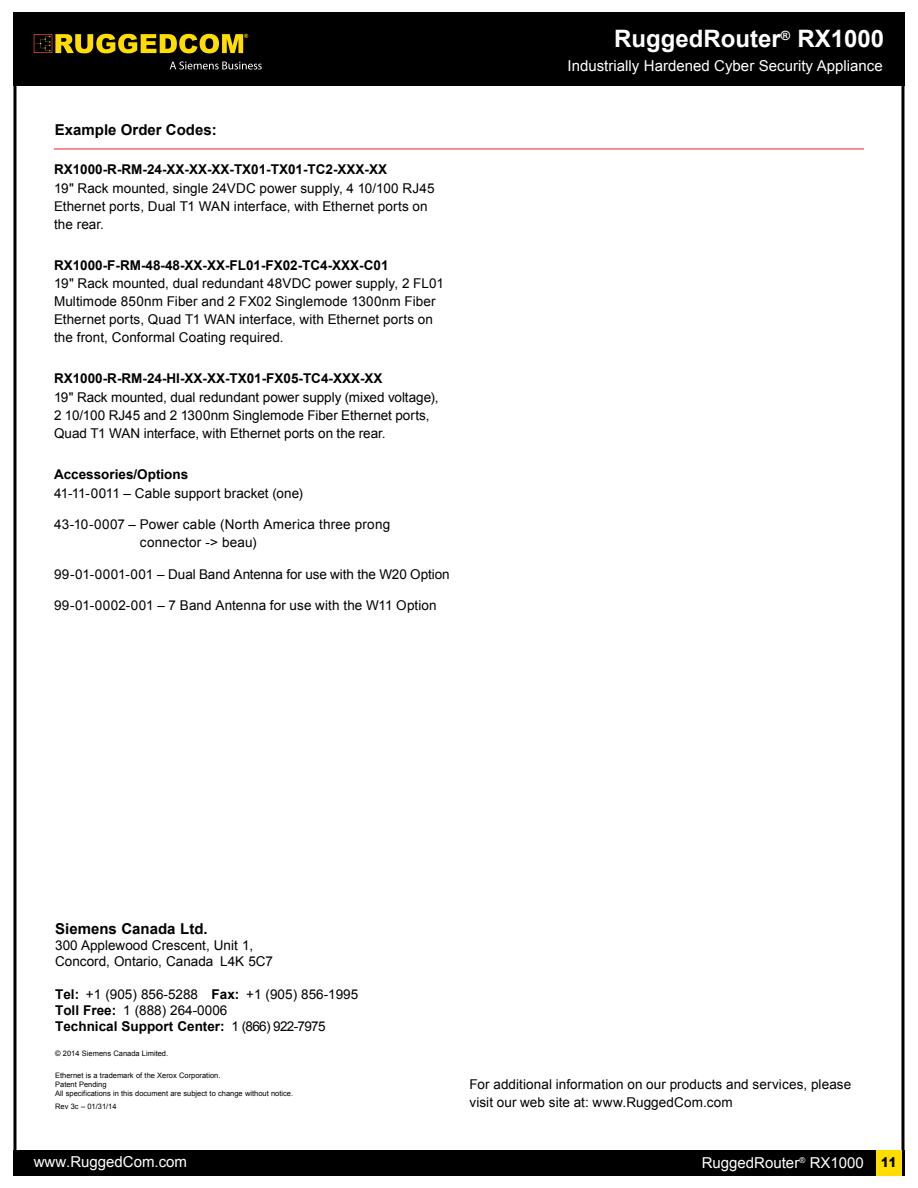
<style>
.page{position:relative;width:918px;height:1188px;background:#fff}
.page>*{position:absolute;margin:0;border:0;box-sizing:border-box;transform-origin:0 0}
.t1{font:700 24px "Arial";color:#fff}
.t2{font:15px "Arial";color:#fff}
.t3{font:700 15px "Arial";color:#000}
.t4{font:13.5px/18px "Arial";letter-spacing:.005em;color:#000}
.t5{font:700 13.5px "Arial";color:#000}
.t6{font:900 13.5px "Arial";color:#000;scale:.85 1}
.t7{font:7.5px/9px "Arial";color:#000}
.s1{font-weight:700}
</style>
<div class="page">
<div style="left:13px;top:1150px;width:891px;height:25px;background:#000"></div>
<div style="left:876px;top:1150px;width:26px;height:25px;background:#fd0"></div>
<div style="left:13px;top:12px;width:891px;height:74px;background:#000"></div>
<svg style="left:170px;top:61px;width:92px;height:9px"></svg>
<svg style="left:34px;top:34px;width:214px;height:19px"></svg>
<hr style="left:54px;top:149px;width:810px;height:1px;background:#ed1d24">
<p class="t3" style="left:55px;top:120px;width:163px">Example Order Codes:</p>
<p class="t5" style="left:54px;top:160px;width:335px">RX1000-R-RM-24-XX-XX-XX-TX01-TX01-TC2-XXX-XX</p>
<p class="t4" style="left:54px;top:179px;width:382px">19ʺ Rack mounted, single 24VDC power supply, 4 10/100 RJ45<br>Ethernet ports, Dual T1 WAN interface, with Ethernet ports on the rear.</p>
<p class="t5" style="left:54px;top:256px;width:336px">RX1000-F-RM-48-48-XX-XX-FL01-FX02-TC4-XXX-C01</p>
<p class="t4" style="left:54px;top:275px;width:391px">19ʺ Rack mounted, dual redundant 48VDC power supply, 2 FL01<br>Multimode 850nm Fiber and 2 FX02 Singlemode 1300nm Fiber Ethernet ports, Quad T1 WAN interface, with Ethernet ports on the front, Conformal Coating required.</p>
<p class="t5" style="left:54px;top:370px;width:330px">RX1000-R-RM-24-HI-XX-XX-TX01-FX05-TC4-XXX-XX</p>
<p class="t4" style="left:54px;top:388px;width:386px">19ʺ Rack mounted, dual redundant power supply (mixed voltage),<br>2 10/100 RJ45 and 2 1300nm Singlemode Fiber Ethernet ports,<br>Quad T1 WAN interface, with Ethernet ports on the rear.</p>
<p class="t5" style="left:54px;top:465px;width:136px">Accessories/Options</p>
<p class="t4" style="left:54px;top:484px;width:250px">41-11-0011 – Cable support bracket (one)</p>
<p class="t4" style="left:140px;top:515px;width:252px;text-indent:-86px">43-10-0007 – Power cable (North America three prong connector -&gt; beau)</p>
<p class="t4" style="left:54px;top:565px;width:397px">99-01-0001-001 – Dual Band Antenna for use with the W20 Option</p>
<p class="t4" style="left:54px;top:596px;width:384px">99-01-0002-001 – 7 Band Antenna for use with the W11 Option</p>
<h1 class="t1" style="left:614px;top:23px;width:272px">RuggedRouter<sup>®</sup> RX1000</h1>
<p class="t2" style="left:568px;top:56px;width:317px">Industrially Hardened Cyber Security Appliance</p>
<p class="t3" style="left:55px;top:919px;width:154px">Siemens Canada Ltd.</p>
<p class="t4" style="left:55px;top:938px;width:219px;line-height:16.2px">300 Applewood Crescent, Unit 1,<br>Concord, Ontario, Canada L4K 5C7</p>
<p class="t4" style="left:55px;top:986px;width:305px;line-height:16.2px"><span class="s1">Tel:</span> +1 (905) 856-5288 <span class="s1">Fax:</span> +1 (905) 856-1995<br><span class="s1">Toll Free:</span> 1 (888) 264-0006<br><span class="s1">Technical Support Center:</span> 1 (866) 922-7975</p>
<p class="t7" style="left:55px;top:1049px;width:115px">© 2014 Siemens Canada Limited.</p>
<p class="t7" style="left:55px;top:1071px;width:240px">Ethernet is a trademark of the Xerox Corporation.<br>Patent Pending<br>All specifications in this document are subject to change without notice.</p>
<p class="t7" style="left:55px;top:1101px;width:63px">Rev 3c – 01/31/14</p>
<p class="t4" style="left:469px;top:1075px;width:383px">For additional information on our products and services, please visit our web site at: www.RuggedCom.com</p>
<p class="t2" style="left:34px;top:1152px;width:155px">www.RuggedCom.com</p>
<p class="t2" style="left:702px;top:1153px;width:164px">RuggedRouter<sup>®</sup> RX1000</p>
<p class="t6" style="left:881px;top:1153px;width:20px">11</p>
</div>
